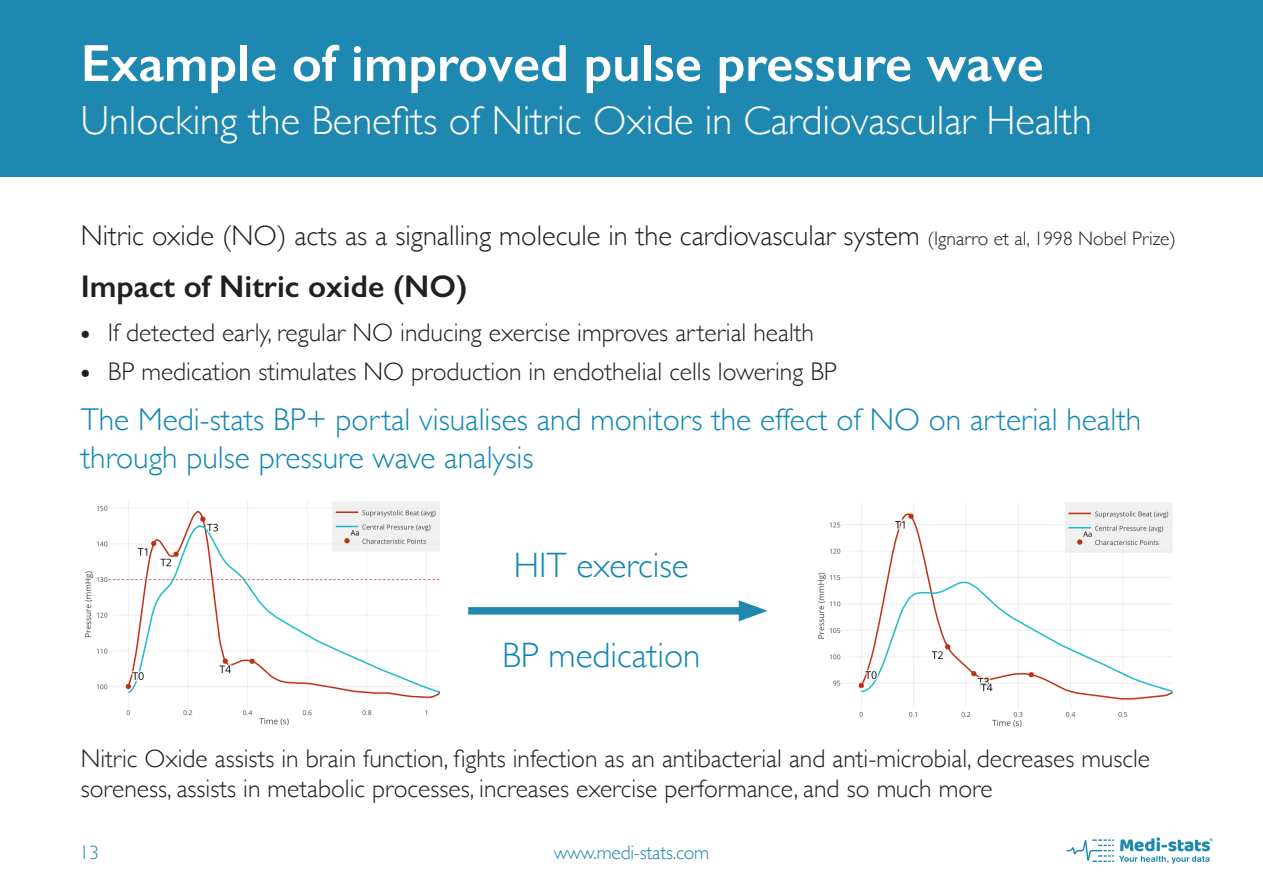
<style>
.page{position:relative;width:1263px;height:893px;background:#fff}
.page>*{position:absolute;margin:0;border:0;box-sizing:border-box;transform-origin:0 0}
.t1{font:600 52.5px "Gill Sans";color:#fff}
.t2{font:300 40.5px "Gill Sans";color:#fff}
.t3{font:300 35.25px "Gill Sans";color:#0f87b3}
.t4{font:300 31.5px/37.8px "Gill Sans";color:#0f87b3}
.t5{font:600 31.5px "Gill Sans";color:#231f20}
.t6{font:300 28.5px "Gill Sans";color:#231f20}
.t7{font:300 25.5px/30.6px "Gill Sans";color:#231f20}
.t8{font:300 19.5px "Gill Sans";letter-spacing:-.01em;color:#1e88b0}
.s1{font-size:19.5px}
.s2{font-family:"Myriad Pro";font-weight:900}
</style>
<div class="page">
<svg style="left:1066px;top:837px;width:146px;height:26px"></svg>
<img style="left:818px;top:503px;width:355px;height:224px">
<img style="left:85px;top:501px;width:355px;height:225px">
<div style="left:468px;top:607px;width:283px;height:7px;background:#1e88b0"></div>
<svg style="left:739px;top:600px;width:29px;height:21px"></svg>
<div style="left:0;top:0;width:1263px;height:176px;background:#1e88b0"></div>
<h1 class="t1" style="left:81px;top:32px;width:964px">Example of improved pulse pressure wave</h1>
<h2 class="t2" style="left:81px;top:88px;width:1012px">Unlocking the Benefits of Nitric Oxide in Cardiovascular Health</h2>
<p class="t6" style="left:81px;top:213px;width:1097px">Nitric oxide (NO) acts as a signalling molecule in the cardiovascular system <span class="s1">(Ignarro et al, 1998 Nobel Prize)</span></p>
<p class="t5" style="left:81px;top:268px;width:388px">Impact of Nitric oxide (NO)</p>
<p class="t7" style="left:81px;top:316px;width:735px"><span class="s2">•</span> If detected early, regular NO inducing exercise improves arterial health</p>
<p class="t7" style="left:81px;top:355px;width:758px"><span class="s2">•</span> BP medication stimulates NO production in endothelial cells lowering BP</p>
<p class="t4" style="left:81px;top:400px;width:1062px">The Medi-stats BP+ portal visualises and monitors the effect of NO on arterial health through pulse pressure wave analysis</p>
<h3 class="t3" style="left:514px;top:538px;width:176px">HIT exercise</h3>
<h3 class="t3" style="left:502px;top:628px;width:200px">BP medication</h3>
<p class="t7" style="left:81px;top:742px;width:1071px">Nitric Oxide assists in brain function, fights infection as an antibacterial and anti-microbial, decreases muscle soreness, assists in metabolic processes, increases exercise performance, and so much more</p>
<p class="t8" style="left:80px;top:837px;width:21px">13</p>
<p class="t8" style="left:554px;top:837px;width:157px">www.medi-stats.com</p>
</div>
